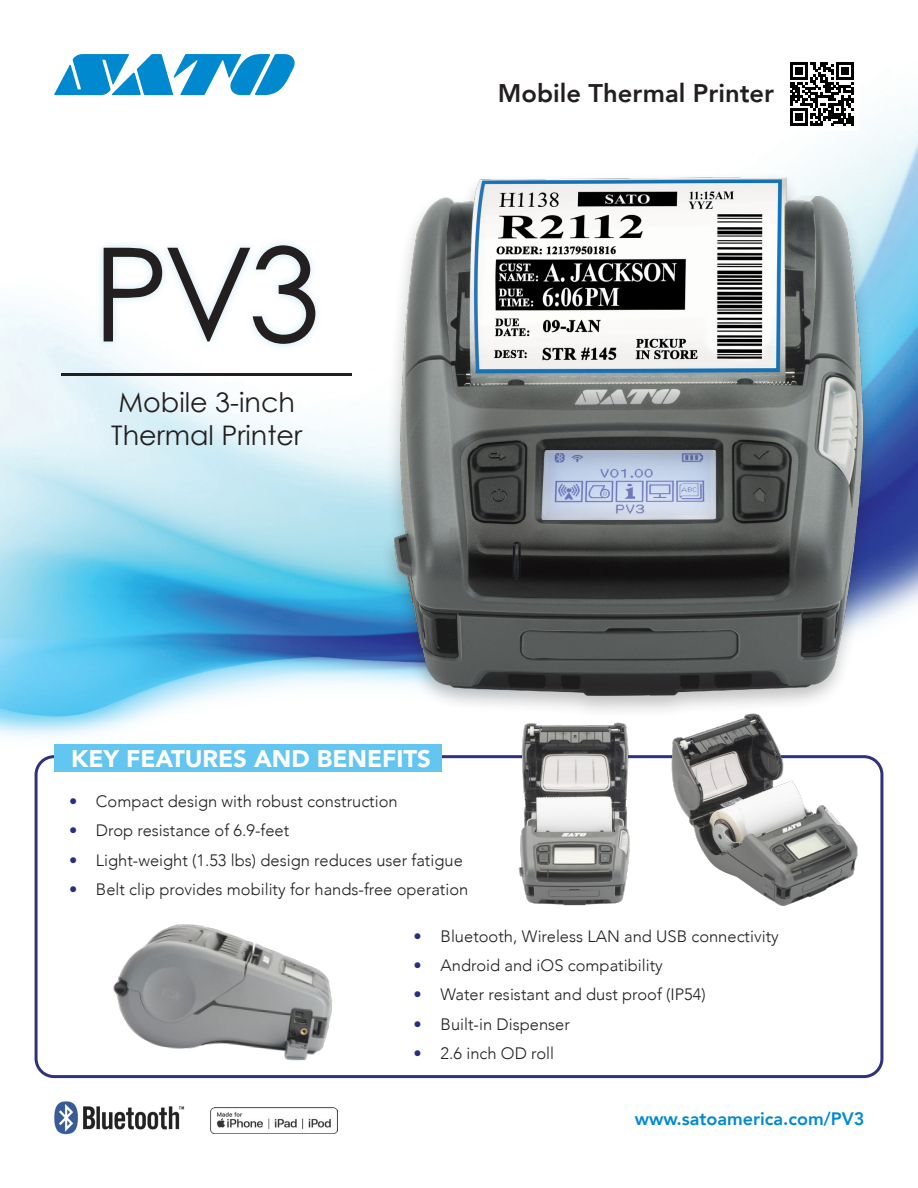
<style>
.page{position:relative;width:918px;height:1188px;background:#fff}
.page>*{position:absolute;margin:0;border:0;box-sizing:border-box;transform-origin:0 0}
.t1{font:130.5px "Century Gothic";color:#231f20}
.t2{font:27px "Century Gothic";color:#231f20}
.t3{font:800 25.5px "Avenir";color:#231f20}
.t4{font:900 24px "Avenir";color:#fff}
.t5{font:800 18px "Avenir";color:#0089cf}
.t6{font:300 16.5px "Avenir";color:#231f20}
.s1{color:#2b2e80}
</style>
<div class="page">
<img style="left:0;top:95px;width:918px;height:740px">
<div style="left:95px;top:236px;width:229px;height:117px;background:#0092c4;opacity:.21"></div>
<svg style="left:54px;top:54px;width:241px;height:41px"></svg>
<div style="left:35px;top:755px;width:848px;height:323px;border:3px solid #2d3180;border-radius:18px"></div>
<img style="left:518px;top:720px;width:116px;height:186px">
<div style="left:54px;top:744px;width:387px;height:27px;background:#62c6f0"></div>
<img style="left:54px;top:1101px;width:131px;height:34px">
<img style="left:210px;top:1108px;width:128px;height:25px">
<hr style="left:61px;top:373px;width:290px;height:3px;background:#231f20">
<div style="left:379px;top:171px;width:498px;height:548px;background:#231f20;opacity:.28"></div>
<img style="left:394px;top:178px;width:468px;height:518px">
<img style="left:670px;top:710px;width:192px;height:196px">
<img style="left:113px;top:924px;width:219px;height:137px">
<div style="left:785px;top:57px;width:74px;height:74px;background:#fff"></div>
<svg style="left:790px;top:62px;width:64px;height:64px"></svg>
<p class="t1" style="left:92px;top:203px;width:230px">PV3</p>
<p class="t2" style="left:118px;top:383px;width:178px">Mobile 3-inch</p>
<p class="t2" style="left:111px;top:416px;width:193px">Thermal Printer</p>
<p class="t3" style="left:498px;top:73px;width:278px">Mobile Thermal Printer</p>
<p class="t4" style="left:71px;top:738px;width:362px">KEY FEATURES AND BENEFITS</p>
<p class="t6" style="left:69px;top:792px;width:330px"><span class="s1">•</span> Compact design with robust construction</p>
<p class="t6" style="left:69px;top:821px;width:222px"><span class="s1">•</span> Drop resistance of 6.9-feet</p>
<p class="t6" style="left:69px;top:850px;width:395px"><span class="s1">•</span> Light-weight (1.53 lbs) design reduces user fatigue</p>
<p class="t6" style="left:69px;top:879px;width:401px"><span class="s1">•</span> Belt clip provides mobility for hands-free operation</p>
<p class="t6" style="left:414px;top:927px;width:367px"><span class="s1">•</span> Bluetooth, Wireless LAN and USB connectivity</p>
<p class="t6" style="left:414px;top:956px;width:251px"><span class="s1">•</span> Android and iOS compatibility</p>
<p class="t6" style="left:414px;top:985px;width:294px"><span class="s1">•</span> Water resistant and dust proof (IP54)</p>
<p class="t6" style="left:414px;top:1014px;width:158px"><span class="s1">•</span> Built-in Dispenser</p>
<p class="t6" style="left:414px;top:1044px;width:142px"><span class="s1">•</span> 2.6 inch OD roll</p>
<p class="t5" style="left:635px;top:1105px;width:231px">www.satoamerica.com/PV3</p>
</div>
